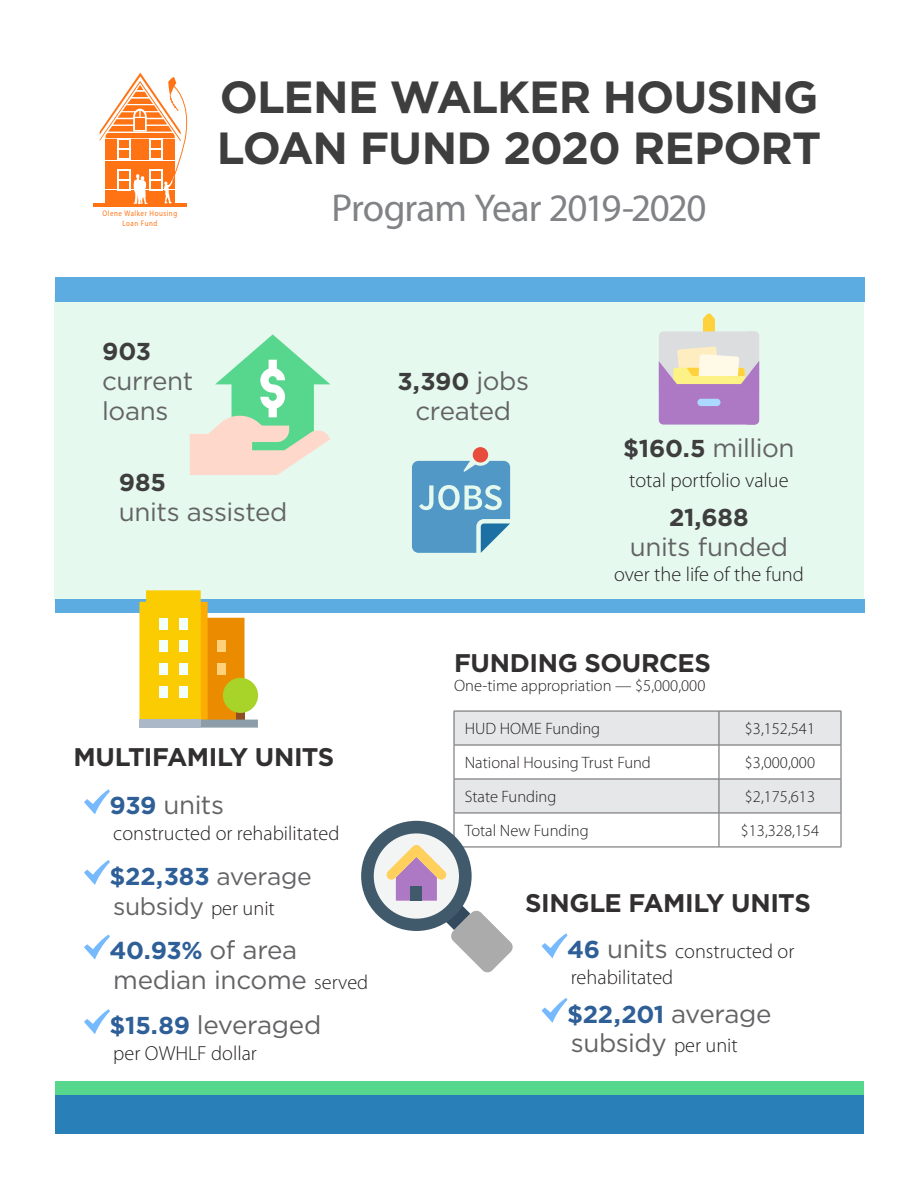
<style>
.page{position:relative;width:918px;height:1188px;background:#fff}
.page>*{position:absolute;margin:0;border:0;box-sizing:border-box;transform-origin:0 0}
.t1{font:700 45px/51px "Gotham HTF";letter-spacing:-.02em;color:#3e3e3f}
.t2{font:39px "Myriad Pro";letter-spacing:-.03em;color:#808285}
.t3{font:25.8px/30px "Gotham HTF";letter-spacing:-.015em;color:#636366}
.paragraph_body{font:700 25.5px "Gotham HTF";letter-spacing:-.015em;color:#312f30}
.t4{font:24.45px/29.8px "Gotham HTF";letter-spacing:-.02em;color:#636366}
.t5{font:700 24.45px "Gotham HTF";letter-spacing:-.015em;color:#2f5f97}
.t6{font:700 24.45px "Gotham HTF";letter-spacing:-.005em;color:#3e3e3f}
.t7{font:300 20.4px/25.8px "Myriad Pro";color:#231f20}
.t8{font:300 16.5px "Myriad Pro";color:#231f20}
.t9{font:8.1px/9.8px "Myriad Pro";letter-spacing:.08em;color:#ff7314;text-align:center;scale:.86 1}
.s1{font-weight:400;font-size:25.8px;color:#636366}
.s2{font-weight:700;font-size:24.45px;color:#3e3e3f}
.s3{font-weight:700;font-size:24.45px;color:#2f5f97}
.s4{font-weight:700;color:#2f5f97}
.s5{font-family:"Myriad Pro";font-weight:300;font-size:20.4px;color:#231f20}
.s6{font-family:"Gotham HTF";font-weight:700;font-size:24.45px;color:#2f5f97}
.s7{font-family:"Gotham HTF";font-weight:400;font-size:25.8px;color:#636366}
</style>
<div class="page">
<div style="left:54px;top:293px;width:810px;height:308px;background:#e6f9ee"></div>
<div style="left:55px;top:600px;width:810px;height:13px;background:#5cace2"></div>
<div style="left:55px;top:278px;width:810px;height:24px;background:#5cace2"></div>
<svg style="left:455px;top:712px;width:386px;height:101px"></svg>
<hr style="left:454px;top:779px;width:1px;height:34px;background:#636366">
<hr style="left:719px;top:779px;width:1px;height:34px;background:#636366">
<hr style="left:841px;top:779px;width:1px;height:34px;background:#636366">
<hr style="left:454px;top:813px;width:1px;height:34px;background:#636366">
<hr style="left:454px;top:847px;width:265px;height:1px;background:#636366">
<hr style="left:719px;top:813px;width:1px;height:34px;background:#636366">
<hr style="left:841px;top:813px;width:1px;height:34px;background:#636366">
<hr style="left:719px;top:847px;width:122px;height:1px;background:#636366">
<hr style="left:454px;top:745px;width:1px;height:34px;background:#636366">
<hr style="left:454px;top:779px;width:265px;height:1px;background:#636366">
<hr style="left:719px;top:745px;width:1px;height:34px;background:#636366">
<hr style="left:841px;top:745px;width:1px;height:34px;background:#636366">
<hr style="left:719px;top:779px;width:122px;height:1px;background:#636366">
<hr style="left:454px;top:711px;width:265px;height:1px;background:#636366">
<hr style="left:454px;top:711px;width:1px;height:34px;background:#636366">
<hr style="left:454px;top:745px;width:265px;height:1px;background:#636366">
<hr style="left:719px;top:711px;width:122px;height:1px;background:#636366">
<hr style="left:719px;top:711px;width:1px;height:34px;background:#636366">
<hr style="left:841px;top:711px;width:1px;height:34px;background:#636366">
<hr style="left:719px;top:745px;width:122px;height:1px;background:#636366">
<hr style="left:454px;top:813px;width:265px;height:1px;background:#636366">
<hr style="left:719px;top:813px;width:122px;height:1px;background:#636366">
<hr style="left:93px;top:203px;width:94px;height:3px;background:#ff7314">
<svg style="left:100px;top:73px;width:88px;height:131px"></svg>
<div style="left:55px;top:1095px;width:809px;height:39px;background:#2980b9"></div>
<div style="left:55px;top:1082px;width:809px;height:13px;background:#57d68d"></div>
<svg style="left:541px;top:933px;width:26px;height:25px"></svg>
<svg style="left:541px;top:998px;width:26px;height:25px"></svg>
<svg style="left:84px;top:789px;width:26px;height:25px"></svg>
<svg style="left:84px;top:860px;width:26px;height:25px"></svg>
<svg style="left:84px;top:934px;width:26px;height:25px"></svg>
<svg style="left:84px;top:1009px;width:26px;height:25px"></svg>
<svg style="left:361px;top:821px;width:152px;height:152px"></svg>
<div style="left:410px;top:886px;width:12px;height:15px;background:#40596b"></div>
<svg style="left:412px;top:447px;width:98px;height:106px"></svg>
<svg style="left:659px;top:314px;width:100px;height:111px"></svg>
<div style="left:697px;top:399px;width:24px;height:7px;background:#abd9ff;border-radius:4px"></div>
<svg style="left:190px;top:334px;width:140px;height:141px"></svg>
<svg style="left:139px;top:590px;width:119px;height:138px"></svg>
<div style="left:139px;top:720px;width:62px;height:8px;background:#abb8c7"></div>
<p class="t9" style="left:103px;top:208px;width:88px">Olene Walker Housing<br>Loan Fund</p>
<p class="t1" style="left:217px;top:70px;width:606px">OLENE WALKER HOUSING<br>LOAN FUND 2020 REPORT</p>
<p class="t2" style="left:332px;top:187px;width:377px">Program Year 2019-2020</p>
<p class="t6" style="left:102px;top:337px;width:50px">903</p>
<p class="t3" style="left:102px;top:365px;width:92px">current loans</p>
<p class="t6" style="left:398px;top:368px;width:133px">3,390 <span class="s1">jobs</span></p>
<p class="t3" style="left:416px;top:396px;width:97px">created</p>
<p class="t3" style="left:623px;top:432px;width:173px"><span class="s2">$160.5</span> million</p>
<p class="t7" style="left:629px;top:467px;width:161px">total portfolio value</p>
<p class="t6" style="left:119px;top:468px;width:49px">985</p>
<p class="t3" style="left:119px;top:496px;width:170px">units assisted</p>
<p class="t6" style="left:669px;top:503px;width:81px">21,688</p>
<p class="t3" style="left:630px;top:531px;width:160px">units funded</p>
<p class="t7" style="left:614px;top:561px;width:191px">over the life of the fund</p>
<p class="paragraph_body" style="left:454px;top:648px;width:258px">FUNDING SOURCES</p>
<p class="paragraph_body" style="left:73px;top:742px;width:262px">MULTIFAMILY UNITS</p>
<p class="t3" style="left:110px;top:790px;width:116px"><span class="s3">939</span> units</p>
<p class="t7" style="left:113px;top:820px;width:228px">constructed or rehabilitated</p>
<p class="t4" style="left:110px;top:861px;width:204px"><span class="s4">$22,383</span> average subsidy <span class="s5">per unit</span></p>
<p class="t5" style="left:110px;top:937px;width:189px">40.93% <span class="s1">of area</span></p>
<p class="t3" style="left:113px;top:965px;width:257px">median income <span class="s5">served</span></p>
<p class="t3" style="left:110px;top:1009px;width:213px"><span class="s3">$15.89</span> leveraged</p>
<p class="t7" style="left:113px;top:1040px;width:145px">per OWHLF dollar</p>
<p class="t8" style="left:454px;top:676px;width:253px">One-time appropriation — $5,000,000</p>
<p class="t8" style="left:465px;top:719px;width:137px">HUD HOME Funding</p>
<p class="t8" style="left:745px;top:719px;width:72px">$3,152,541</p>
<p class="t8" style="left:465px;top:753px;width:188px">National Housing Trust Fund</p>
<p class="t8" style="left:745px;top:753px;width:72px">$3,000,000</p>
<p class="t8" style="left:465px;top:787px;width:93px">State Funding</p>
<p class="t8" style="left:745px;top:787px;width:72px">$2,175,613</p>
<p class="t8" style="left:465px;top:821px;width:126px">Total New Funding</p>
<p class="t8" style="left:741px;top:821px;width:80px">$13,328,154</p>
<p class="paragraph_body" style="left:525px;top:888px;width:287px">SINGLE FAMILY UNITS</p>
<p class="t7" style="left:567px;top:938px;width:229px"><span class="s6">46</span> <span class="s7">units</span> constructed or rehabilitated</p>
<p class="t5" style="left:567px;top:1000px;width:206px">$22,201 <span class="s1">average</span></p>
<p class="t3" style="left:571px;top:1028px;width:168px">subsidy <span class="s5">per unit</span></p>
</div>
